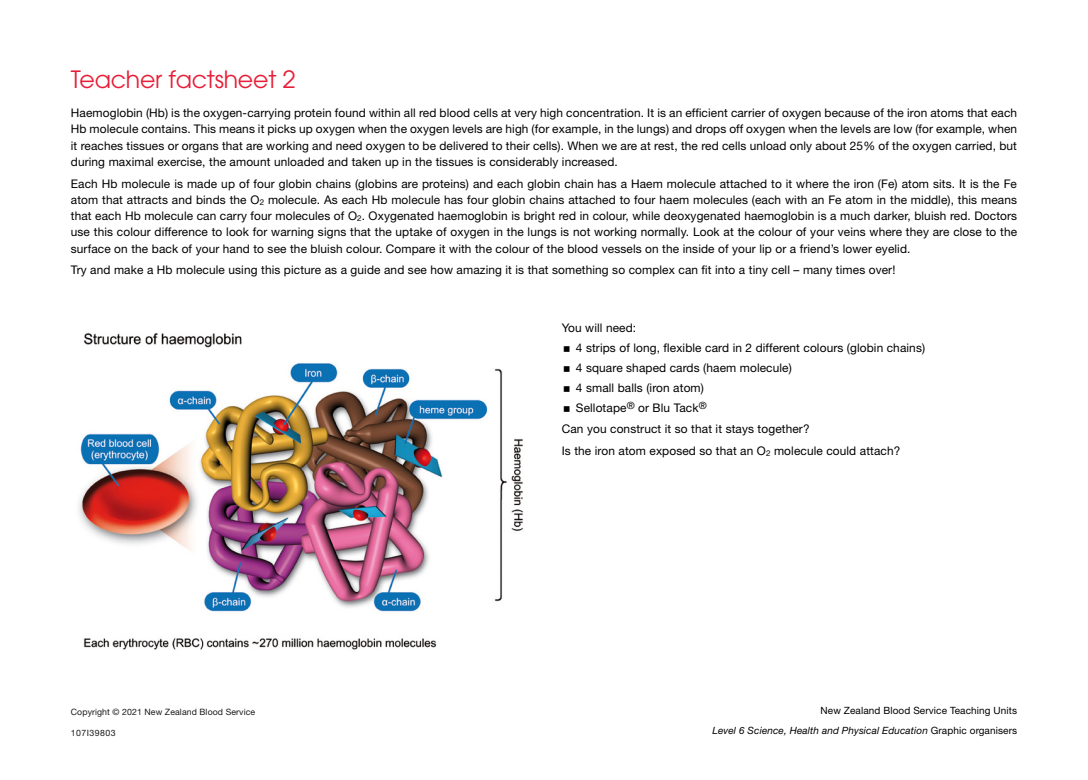
<style>
.page{position:relative;width:1088px;height:780px;background:#fff}
.page>*{position:absolute;margin:0;border:0;box-sizing:border-box;transform-origin:0 0}
.Heading2{font:23.75px "ITC Avant Garde Pro";letter-spacing:-.01em;color:#e61e37}
.Table{font:11.88px/16.2px "Helvetica Neue LT Std";letter-spacing:.01em;color:#000;text-align:justify}
.t1{font:10px/20.4px "Helvetica Neue LT Std";letter-spacing:.01em;color:#000;text-align:right}
.t2{font:8.75px "Helvetica Neue LT Std";letter-spacing:.01em;color:#1a1a1a}
.t3{font:8.75px "Helvetica Neue LT Std";letter-spacing:.05em;color:#1a1a1a}
.s1{font-size:8px}
.s2{font-style:italic}
</style>
<div class="page">
<img style="left:79px;top:333px;width:444px;height:317px">
<p class="Heading2" style="left:71px;top:65px;width:226px">Teacher factsheet 2</p>
<p class="Table" style="left:71px;top:105px;width:948px">Haemoglobin (Hb) is the oxygen-carrying protein found within all red blood cells at very high concentration. It is an efficient carrier of oxygen because of the iron atoms that each Hb molecule contains. This means it picks up oxygen when the oxygen levels are high (for example, in the lungs) and drops off oxygen when the levels are low (for example, when it reaches tissues or organs that are working and need oxygen to be delivered to their cells). When we are at rest, the red cells unload only about 25% of the oxygen carried, but during maximal exercise, the amount unloaded and taken up in the tissues is considerably increased.</p>
<p class="Table" style="left:71px;top:175px;width:948px">Each Hb molecule is made up of four globin chains (globins are proteins) and each globin chain has a Haem molecule attached to it where the iron (Fe) atom sits. It is the Fe atom that attracts and binds the O<span class="s1">2</span> molecule. As each Hb molecule has four globin chains attached to four haem molecules (each with an Fe atom in the middle), this means that each Hb molecule can carry four molecules of O<span class="s1">2</span>. Oxygenated haemoglobin is bright red in colour, while deoxygenated haemoglobin is a much darker, bluish red. Doctors use this colour difference to look for warning signs that the uptake of oxygen in the lungs is not working normally. Look at the colour of your veins where they are close to the surface on the back of your hand to see the bluish colour. Compare it with the colour of the blood vessels on the inside of your lip or a friend’s lower eyelid.</p>
<p class="Table" style="left:71px;top:261px;width:826px">Try and make a Hb molecule using this picture as a guide and see how amazing it is that something so complex can fit into a tiny cell – many times over!</p>
<p class="t2" style="left:71px;top:706px;width:186px">Copyright © 2021 New Zealand Blood Service</p>
<p class="t3" style="left:71px;top:727px;width:46px">107I39803</p>
<p class="Table" style="left:562px;top:320px;width:76px">You will need:</p>
<p class="Table" style="left:576px;top:340px;width:351px">4 strips of long, flexible card in 2 different colours (globin chains)</p>
<p class="Table" style="left:576px;top:359px;width:217px">4 square shaped cards (haem molecule)</p>
<p class="Table" style="left:576px;top:379px;width:130px">4 small balls (iron atom)</p>
<p class="Table" style="left:576px;top:399px;width:132px">Sellotape<sup>®</sup> or Blu Tack<sup>®</sup></p>
<p class="Table" style="left:562px;top:420px;width:249px">Can you construct it so that it stays together?</p>
<p class="Table" style="left:562px;top:442px;width:340px">Is the iron atom exposed so that an O<span class="s1">2</span> molecule could attach?</p>
<p class="t1" style="left:712px;top:699px;width:306px">New Zealand Blood Service Teaching Units<br><span class="s2">Level 6 Science, Health and Physical Education</span> Graphic organisers</p>
</div>
